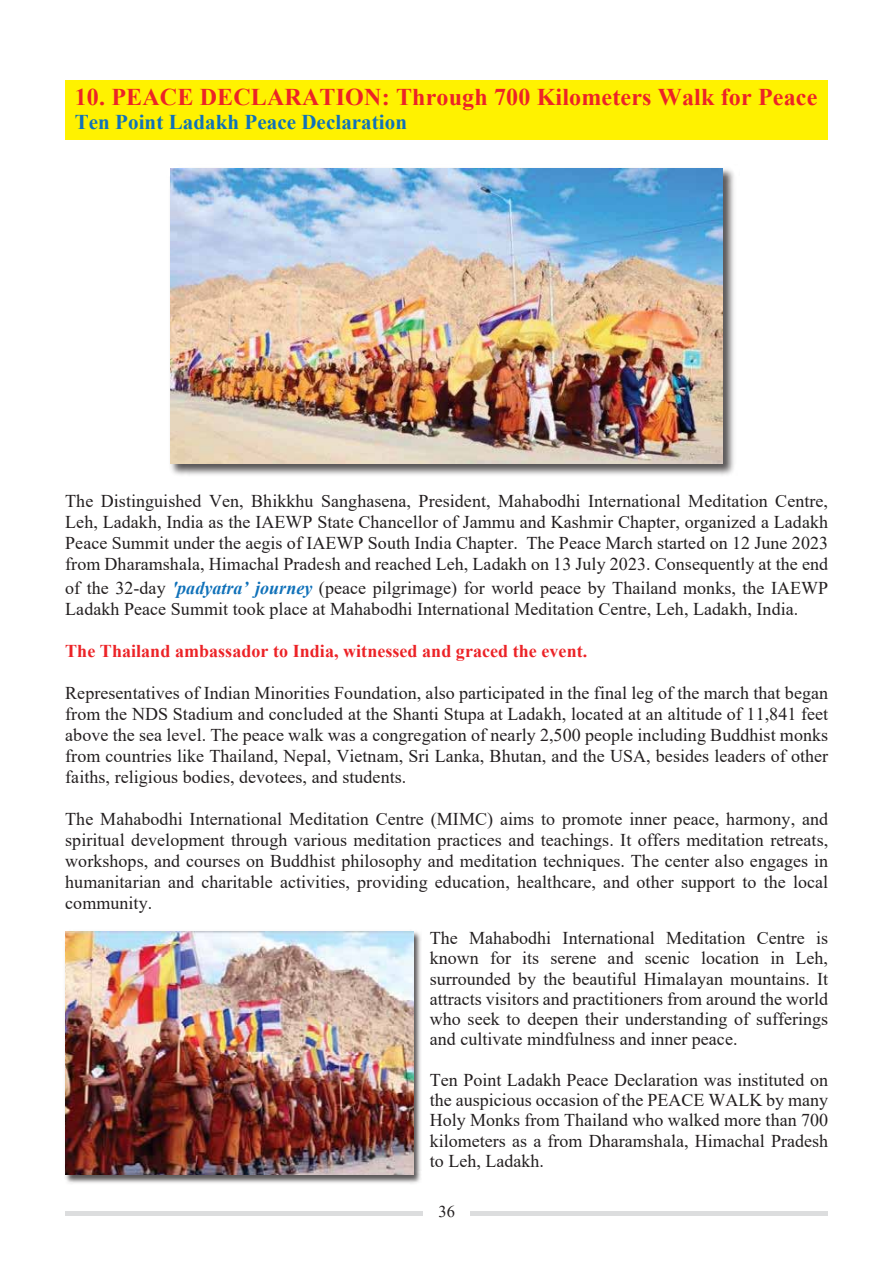
<style>
.page{position:relative;width:893px;height:1263px;background:#fff}
.page>*{position:absolute;margin:0;border:0;box-sizing:border-box;transform-origin:0 0}
.t1{font:700 24px "Times New Roman";letter-spacing:.005em;color:#ec2327}
.t2{font:700 21px "Times New Roman";letter-spacing:.005em;color:#1071b9}
.t3{font:18px/21px "Times New Roman";letter-spacing:.005em;color:#231f20;text-align:justify}
.t4{font:700 18px "Times New Roman";letter-spacing:.005em;color:#ec2327}
.t5{font:16.5px "Times New Roman";color:#231f20}
.s1{font-weight:700;font-style:italic;color:#1071b9}
</style>
<div class="page">
<img style="left:170px;top:168px;width:564px;height:307px">
<img style="left:171px;top:168px;width:552px;height:296px">
<div style="left:66px;top:80px;width:762px;height:60px;background:#fff200"></div>
<img style="left:65px;top:931px;width:356px;height:253px">
<img style="left:65px;top:931px;width:348px;height:243px">
<hr style="left:65px;top:1211px;width:357px;height:4px;background:#dcddde">
<hr style="left:471px;top:1211px;width:357px;height:4px;background:#dcddde">
<h1 class="t1" style="left:75px;top:80px;width:744px">10. PEACE DECLARATION: Through 700 Kilometers Walk for Peace</h1>
<p class="t2" style="left:75px;top:107px;width:334px">Ten Point Ladakh Peace Declaration</p>
<p class="t3" style="left:65px;top:490px;width:764px">The Distinguished Ven, Bhikkhu Sanghasena, President, Mahabodhi International Meditation Centre, Leh, Ladakh, India as the IAEWP State Chancellor of Jammu and Kashmir Chapter, organized a Ladakh Peace Summit under the aegis of IAEWP South India Chapter. The Peace March started on 12 June 2023 from Dharamshala, Himachal Pradesh and reached Leh, Ladakh on 13 July 2023. Consequently at the end</p>
<p class="t3" style="left:65px;top:577px;width:764px">of the 32-day <span class="s1">'padyatra’ journey</span> (peace pilgrimage) for world peace by Thailand monks, the IAEWP<br>Ladakh Peace Summit took place at Mahabodhi International Meditation Centre, Leh, Ladakh, India.</p>
<p class="t4" style="left:65px;top:638px;width:524px">The Thailand ambassador to India, witnessed and graced the event.</p>
<p class="t3" style="left:65px;top:682px;width:765px">Representatives of Indian Minorities Foundation, also participated in the final leg of the march that began from the NDS Stadium and concluded at the Shanti Stupa at Ladakh, located at an altitude of 11,841 feet above the sea level. The peace walk was a congregation of nearly 2,500 people including Buddhist monks from countries like Thailand, Nepal, Vietnam, Sri Lanka, Bhutan, and the USA, besides leaders of other faiths, religious bodies, devotees, and students.</p>
<p class="t3" style="left:65px;top:808px;width:764px">The Mahabodhi International Meditation Centre (MIMC) aims to promote inner peace, harmony, and spiritual development through various meditation practices and teachings. It offers meditation retreats, workshops, and courses on Buddhist philosophy and meditation techniques. The center also engages in humanitarian and charitable activities, providing education, healthcare, and other support to the local community.</p>
<p class="t3" style="left:430px;top:927px;width:400px;line-height:20.2px">The Mahabodhi International Meditation Centre is known for its serene and scenic location in Leh, surrounded by the beautiful Himalayan mountains. It attracts visitors and practitioners from around the world who seek to deepen their understanding of sufferings and cultivate mindfulness and inner peace.</p>
<p class="t3" style="left:430px;top:1069px;width:400px;line-height:20.2px">Ten Point Ladakh Peace Declaration was instituted on the auspicious occasion of the PEACE WALK by many Holy Monks from Thailand who walked more than 700 kilometers as a from Dharamshala, Himachal Pradesh to Leh, Ladakh.</p>
<p class="t5" style="left:438px;top:1200px;width:18px">36</p>
</div>
